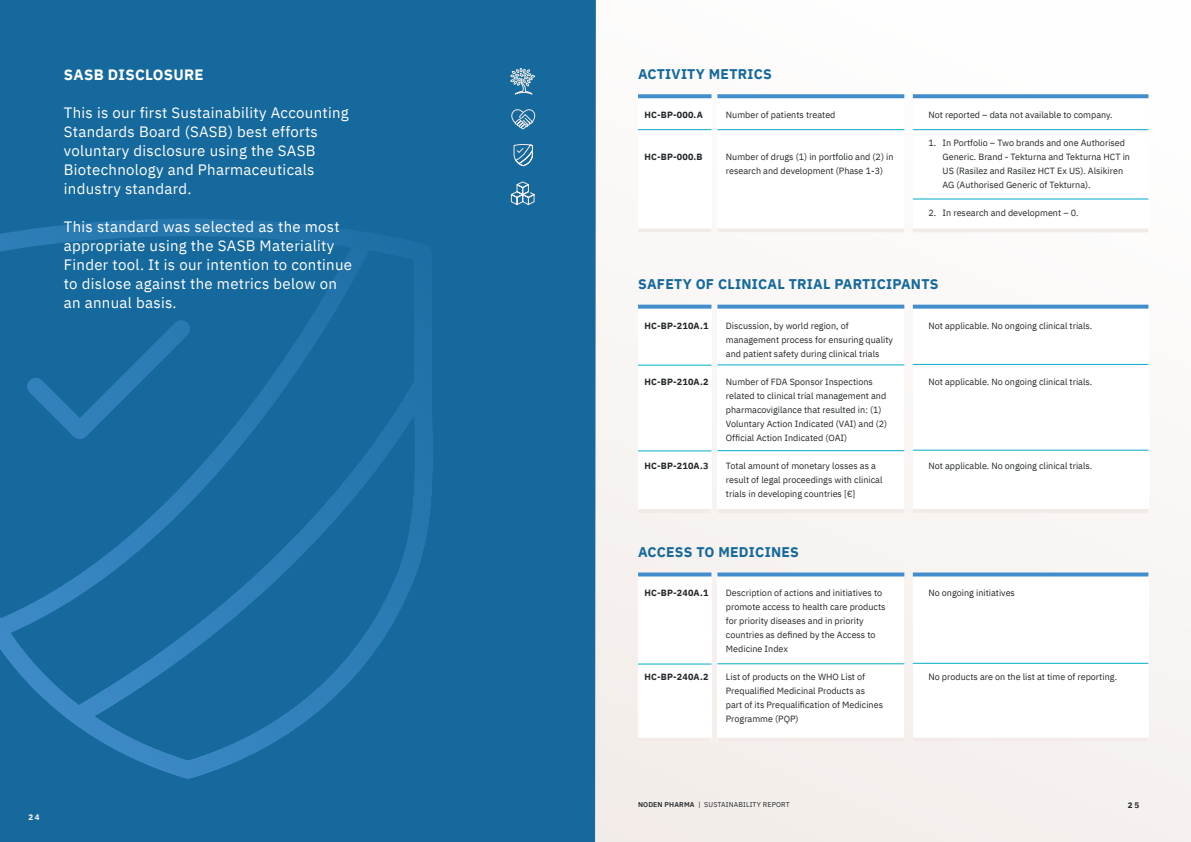
<style>
.page{position:relative;width:1191px;height:842px;background:#fff}
.page>*{position:absolute;margin:0;border:0;box-sizing:border-box;transform-origin:0 0}
.t1{font:15px/19px "IBM Plex Sans";letter-spacing:.02em;color:#fff}
.t2{font:700 15px "IBM Plex Sans";letter-spacing:.02em;color:#fff}
.t3{font:700 14px "IBM Plex Sans";letter-spacing:.02em;color:#15699c}
.t4{font:9px/14px "IBM Plex Sans";color:#23272a}
.t5{font:700 9px "IBM Plex Sans";letter-spacing:.02em;color:#23272a}
.t6{font:700 8px "IBM Plex Sans";color:#23272a}
.t7{font:700 8px "IBM Plex Sans";color:#fff}
.t8{font:7px "IBM Plex Sans";letter-spacing:.02em;color:#23272a}
.s1{font-weight:600}
</style>
<div class="page">
<div style="left:0;top:0;width:595px;height:842px;background:#15699c"></div>
<div style="left:595px;top:0;width:596px;height:842px;background:#f9f6f5"></div>
<svg style="left:510px;top:68px;width:25px;height:27px"></svg>
<svg style="left:511px;top:109px;width:25px;height:21px"></svg>
<svg style="left:513px;top:144px;width:20px;height:23px"></svg>
<svg style="left:510px;top:181px;width:25px;height:24px"></svg>
<div style="left:717px;top:96px;width:187px;height:136px;background:#fff"></div>
<div style="left:638px;top:96px;width:73px;height:136px;background:#fff"></div>
<div style="left:913px;top:96px;width:235px;height:136px;background:#fff"></div>
<hr style="left:638px;top:129px;width:73px;height:1px;background:#00aec5">
<hr style="left:717px;top:129px;width:187px;height:1px;background:#00aec5">
<hr style="left:913px;top:129px;width:235px;height:1px;background:#00aec5">
<hr style="left:913px;top:199px;width:235px;height:1px;background:#00aec5">
<svg style="left:638px;top:94px;width:73px;height:4px"></svg>
<svg style="left:717px;top:94px;width:187px;height:4px"></svg>
<hr style="left:717px;top:228px;width:187px;height:4px;background:#f2ebe7">
<svg style="left:913px;top:94px;width:235px;height:4px"></svg>
<hr style="left:913px;top:228px;width:235px;height:4px;background:#f2ebe7">
<hr style="left:638px;top:228px;width:73px;height:4px;background:#f2ebe7">
<div style="left:717px;top:306px;width:187px;height:207px;background:#fff"></div>
<div style="left:638px;top:306px;width:73px;height:207px;background:#fff"></div>
<div style="left:913px;top:306px;width:235px;height:207px;background:#fff"></div>
<hr style="left:638px;top:365px;width:73px;height:1px;background:#00aec5">
<hr style="left:638px;top:451px;width:73px;height:1px;background:#00aec5">
<hr style="left:717px;top:365px;width:187px;height:1px;background:#00aec5">
<hr style="left:717px;top:450px;width:187px;height:1px;background:#00aec5">
<hr style="left:913px;top:364px;width:235px;height:1px;background:#00aec5">
<hr style="left:913px;top:450px;width:235px;height:1px;background:#00aec5">
<svg style="left:638px;top:305px;width:73px;height:4px"></svg>
<svg style="left:717px;top:305px;width:187px;height:4px"></svg>
<hr style="left:717px;top:509px;width:187px;height:4px;background:#f2ebe7">
<svg style="left:913px;top:305px;width:235px;height:4px"></svg>
<hr style="left:913px;top:509px;width:235px;height:4px;background:#f2ebe7">
<hr style="left:638px;top:509px;width:73px;height:4px;background:#f2ebe7">
<svg style="left:0;top:219px;width:433px;height:560px"></svg>
<div style="left:717px;top:574px;width:187px;height:168px;background:#fff"></div>
<div style="left:638px;top:574px;width:73px;height:168px;background:#fff"></div>
<div style="left:913px;top:574px;width:235px;height:168px;background:#fff"></div>
<hr style="left:638px;top:664px;width:73px;height:1px;background:#00aec5">
<hr style="left:717px;top:663px;width:187px;height:1px;background:#00aec5">
<hr style="left:913px;top:663px;width:235px;height:1px;background:#00aec5">
<svg style="left:638px;top:572px;width:73px;height:4px"></svg>
<svg style="left:717px;top:572px;width:187px;height:4px"></svg>
<svg style="left:913px;top:572px;width:235px;height:4px"></svg>
<hr style="left:717px;top:738px;width:187px;height:4px;background:#f2ebe7">
<hr style="left:913px;top:738px;width:235px;height:4px;background:#f2ebe7">
<hr style="left:638px;top:738px;width:73px;height:4px;background:#f2ebe7">
<h1 class="t2" style="left:64px;top:62px;width:141px">SASB DISCLOSURE</h1>
<h1 class="t1" style="left:64px;top:102px;width:286px">This is our first Sustainability Accounting Standards Board (SASB) best efforts voluntary disclosure using the SASB Biotechnology and Pharmaceuticals industry standard.</h1>
<h1 class="t1" style="left:64px;top:216px;width:290px">This standard was selected as the most appropriate using the SASB Materiality Finder tool. It is our intention to continue to dislose against the metrics below on an annual basis.</h1>
<p class="t7" style="left:28px;top:811px;width:13px">24</p>
<h2 class="t3" style="left:638px;top:63px;width:135px">ACTIVITY METRICS</h2>
<p class="t4" style="left:726px;top:107px;width:111px">Number of patients treated</p>
<p class="t4" style="left:726px;top:149px;width:169px">Number of drugs (1) in portfolio and (2) in research and development (Phase 1-3)</p>
<p class="t5" style="left:644px;top:108px;width:60px">HC-BP-000.A</p>
<p class="t5" style="left:644px;top:150px;width:60px">HC-BP-000.B</p>
<p class="t4" style="left:928px;top:107px;width:186px">Not reported – data not available to company.</p>
<p class="t4" style="left:942px;top:135px;width:189px;text-indent:-14px">1. In Portfolio – Two brands and one Authorised Generic. Brand - Tekturna and Tekturna HCT in US (Rasilez and Rasilez HCT Ex US). Alsikiren AG (Authorised Generic of Tekturna).</p>
<p class="t4" style="left:928px;top:205px;width:152px">2. In research and development – 0.</p>
<h2 class="t3" style="left:638px;top:273px;width:302px">SAFETY OF CLINICAL TRIAL PARTICIPANTS</h2>
<p class="t4" style="left:726px;top:318px;width:169px">Discussion, by world region, of management process for ensuring quality and patient safety during clinical trials</p>
<p class="t4" style="left:726px;top:374px;width:163px">Number of FDA Sponsor Inspections related to clinical trial management and pharmacovigilance that resulted in: (1)<br>Voluntary Action Indicated (VAI) and (2)<br>Official Action Indicated (OAI)</p>
<p class="t4" style="left:726px;top:458px;width:158px">Total amount of monetary losses as a result of legal proceedings with clinical trials in developing countries [€]</p>
<p class="t4" style="left:928px;top:318px;width:165px">Not applicable. No ongoing clinical trials.</p>
<p class="t5" style="left:644px;top:318px;width:66px">HC-BP-210A.1</p>
<p class="t4" style="left:928px;top:374px;width:165px">Not applicable. No ongoing clinical trials.</p>
<p class="t5" style="left:644px;top:374px;width:66px">HC-BP-210A.2</p>
<p class="t4" style="left:928px;top:458px;width:165px">Not applicable. No ongoing clinical trials.</p>
<p class="t5" style="left:644px;top:458px;width:66px">HC-BP-210A.3</p>
<h2 class="t3" style="left:638px;top:541px;width:162px">ACCESS TO MEDICINES</h2>
<p class="t4" style="left:726px;top:585px;width:161px">Description of actions and initiatives to promote access to health care products for priority diseases and in priority countries as defined by the Access to Medicine Index</p>
<p class="t4" style="left:726px;top:669px;width:159px">List of products on the WHO List of<br>Prequalified Medicinal Products as part of its Prequalification of Medicines<br>Programme (PQP)</p>
<p class="t5" style="left:644px;top:586px;width:66px">HC-BP-240A.1</p>
<p class="t5" style="left:644px;top:670px;width:66px">HC-BP-240A.2</p>
<p class="t4" style="left:928px;top:585px;width:88px">No ongoing initiatives</p>
<p class="t4" style="left:928px;top:669px;width:190px">No products are on the list at time of reporting.</p>
<p class="t8" style="left:638px;top:799px;width:153px"><span class="s1">NODEN PHARMA</span> | SUSTAINABILITY REPORT</p>
<p class="t6" style="left:1128px;top:799px;width:13px">25</p>
</div>
